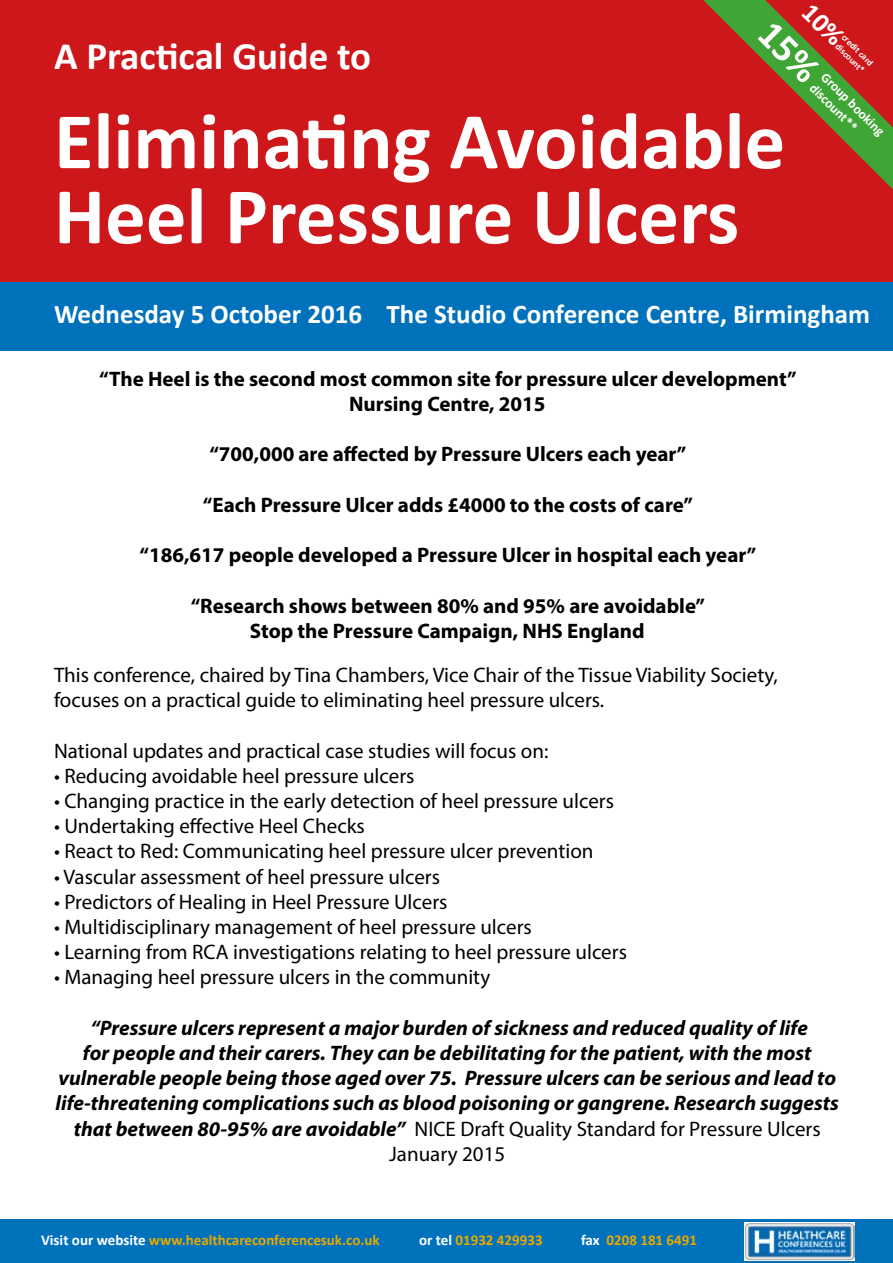
<style>
.page{position:relative;width:893px;height:1263px;background:#fff}
.page>*{position:absolute;margin:0;border:0;box-sizing:border-box;transform-origin:0 0}
.t1{font:700 81px/75px "Calibri";color:#fff}
.t2{font:700 39px "Calibri";color:#fff}
.t3{font:700 27px "Calibri";color:#fff}
.t4{font:21px/25.2px "Myriad Pro";color:#000}
.t5{font:italic 700 21px/25.2px "Myriad Pro";color:#000;text-align:center}
.t6{font:700 21px/25.2px "Myriad Pro";color:#000;text-align:center}
.t7{font:700 15px "Calibri";color:#e8a800}
.t8{font:700 13.5px/16.2px "Calibri";color:#fff}
.t9{font:700 9.15px/10.9px "Calibri";color:#fff}
.s1{font-weight:400;font-style:normal}
.s2{color:#fff}
</style>
<div class="page">
<div style="left:0;top:0;width:893px;height:283px;background:#cd171a"></div>
<div style="left:0;top:283px;width:893px;height:68px;background:#0072bc"></div>
<div style="left:0;top:1219px;width:893px;height:44px;background:#0072bc"></div>
<img style="left:744px;top:1222px;width:111px;height:39px">
<svg style="left:703px;top:0;width:190px;height:190px;background:#a63d21"></svg>
<h2 class="t2" style="left:54px;top:28px;width:319px">A Practical Guide to</h2>
<h1 class="t1" style="left:54px;top:101px;width:733px">Eliminating Avoidable<br>Heel Pressure Ulcers</h1>
<p class="t9" style="left:847px;top:31px;width:42px;rotate:45deg">credit card discount*</p>
<p class="t8" style="left:829px;top:68px;width:85px;rotate:45deg">Group booking discount**</p>
<p class="t3" style="left:54px;top:295px;width:818px">Wednesday 5 October 2016 The Studio Conference Centre, Birmingham</p>
<p class="t6" style="left:99px;top:365px;width:699px">“The Heel is the second most common site for pressure ulcer development”<br>Nursing Centre, 2015</p>
<p class="t6" style="left:209px;top:441px;width:479px">“700,000 are affected by Pressure Ulcers each year”</p>
<p class="t6" style="left:203px;top:491px;width:491px">“Each Pressure Ulcer adds £4000 to the costs of care”</p>
<p class="t6" style="left:140px;top:542px;width:618px">“186,617 people developed a Pressure Ulcer in hospital each year”</p>
<p class="t6" style="left:191px;top:592px;width:516px">“Research shows between 80% and 95% are avoidable”<br>Stop the Pressure Campaign, NHS England</p>
<p class="t4" style="left:54px;top:662px;width:725px">This conference, chaired by Tina Chambers, Vice Chair of the Tissue Viability Society, focuses on a practical guide to eliminating heel pressure ulcers.</p>
<p class="t4" style="left:54px;top:738px;width:496px">National updates and practical case studies will focus on:</p>
<p class="t4" style="left:54px;top:763px;width:362px">• Reducing avoidable heel pressure ulcers</p>
<p class="t4" style="left:54px;top:788px;width:562px">• Changing practice in the early detection of heel pressure ulcers</p>
<p class="t4" style="left:54px;top:813px;width:312px">• Undertaking effective Heel Checks</p>
<p class="t4" style="left:54px;top:838px;width:541px">• React to Red: Communicating heel pressure ulcer prevention</p>
<p class="t4" style="left:54px;top:864px;width:388px">• Vascular assessment of heel pressure ulcers</p>
<p class="t4" style="left:54px;top:889px;width:395px">• Predictors of Healing in Heel Pressure Ulcers</p>
<p class="t4" style="left:54px;top:914px;width:479px">• Multidisciplinary management of heel pressure ulcers</p>
<p class="t4" style="left:54px;top:939px;width:574px">• Learning from RCA investigations relating to heel pressure ulcers</p>
<p class="t4" style="left:54px;top:964px;width:438px">• Managing heel pressure ulcers in the community</p>
<p class="t5" style="left:56px;top:1014px;width:785px">“Pressure ulcers represent a major burden of sickness and reduced quality of life<br>for people and their carers. They can be debilitating for the patient, with the most vulnerable people being those aged over 75. Pressure ulcers can be serious and lead to life-threatening complications such as blood poisoning or gangrene. Research suggests that between 80-95% are avoidable” <span class="s1">NICE Draft Quality Standard for Pressure Ulcers January 2015</span></p>
<p class="t7" style="left:41px;top:1230px;width:340px"><span class="s2">Visit our website</span> www.healthcareconferencesuk.co.uk</p>
<p class="t7" style="left:419px;top:1230px;width:125px"><span class="s2">or tel</span> 01932 429933</p>
<p class="t7" style="left:581px;top:1230px;width:117px"><span class="s2">fax</span> 0208 181 6491</p>
</div>
